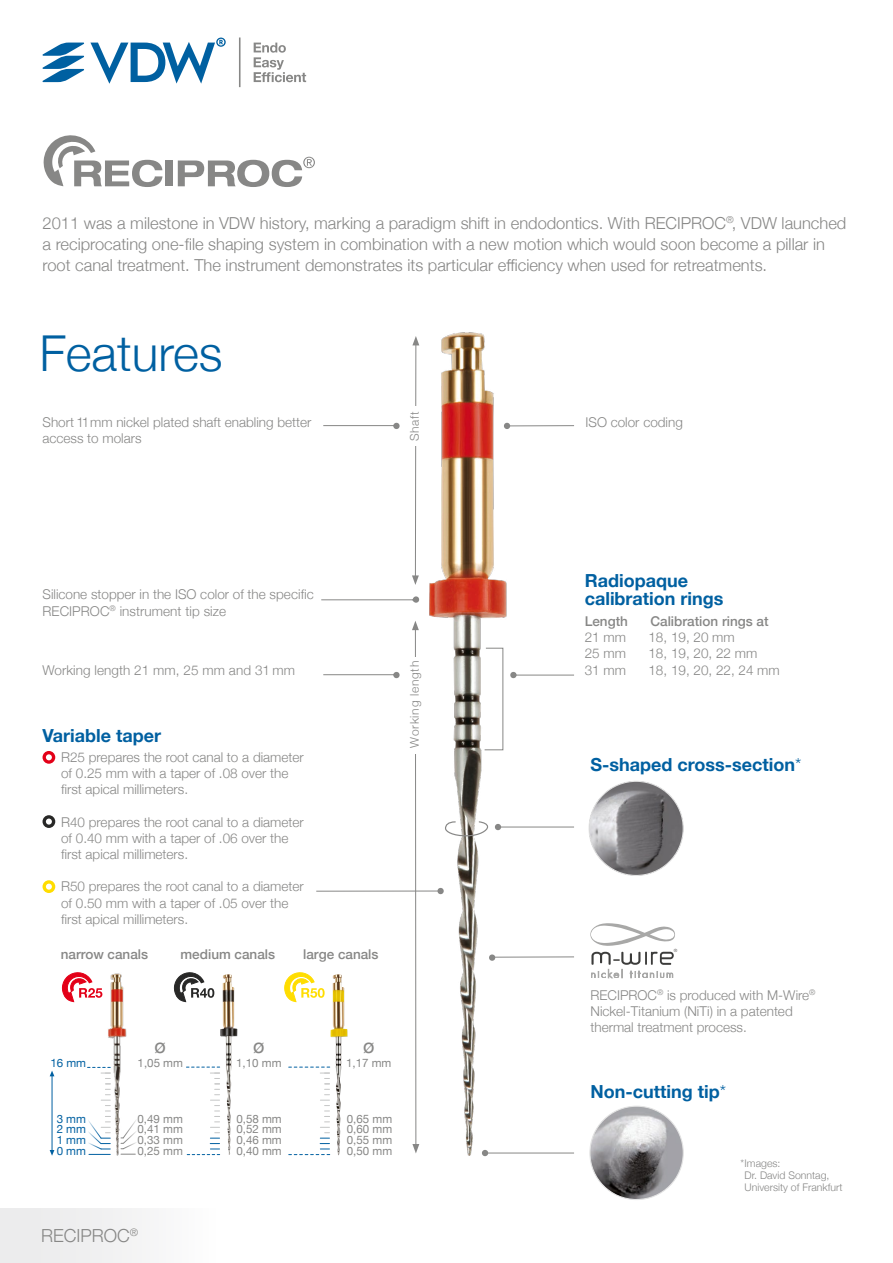
<style>
.page{position:relative;width:893px;height:1263px;background:#fff}
.page>*{position:absolute;margin:0;border:0;box-sizing:border-box;transform-origin:0 0}
.t1{font:300 49.5px "Helvetica Neue";color:#0060a1}
.t2{font:19.8px "Helvetica Neue";color:#878786}
.t3{font:700 18px "Helvetica Neue";color:#0060a1}
.Intro{font:300 18px "Helvetica Neue";color:#878786}
.Fließtext_12_PT{font:300 16.5px/21px "Helvetica Neue";color:#878786}
.t4{font:300 13.5px/16.2px "Helvetica Neue";color:#878786}
.t5{font:500 13.5px "Helvetica Neue";color:#878786}
.t6{font:300 12px "Helvetica Neue";letter-spacing:.06em;color:#878786}
.t7{font:11.55px/10.6px "Helvetica Neue";color:#878786;text-align:justify}
.t8{font:11.55px/10.6px "Helvetica Neue";color:#0060a1;text-align:justify}
.t9{font:300 10.5px/12px "Helvetica Neue";color:#878786}
.Normale{font:300 4.5px "Helvetica Neue";color:#444343}
.s1{font-weight:300}
</style>
<div class="page">
<svg style="left:589px;top:781px;width:95px;height:95px"></svg>
<img style="left:590px;top:1106px;width:93px;height:93px;border-radius:47px">
<img style="left:330px;top:974px;width:18px;height:181px">
<img style="left:103px;top:973px;width:24px;height:183px">
<img style="left:220px;top:974px;width:17px;height:181px">
<img style="left:394px;top:332px;width:142px;height:825px">
<hr style="left:321px;top:599px;width:93px;height:1px;background:#878786">
<hr style="left:323px;top:674px;width:72px;height:1px;background:#878786">
<hr style="left:323px;top:425px;width:72px;height:1px;background:#878786">
<hr style="left:316px;top:891px;width:125px;height:1px;background:#878786">
<hr style="left:498px;top:827px;width:76px;height:1px;background:#878786">
<hr style="left:486px;top:1153px;width:88px;height:1px;background:#878786">
<svg style="left:444px;top:820px;width:44px;height:17px"></svg>
<svg style="left:484px;top:647px;width:20px;height:103px"></svg>
<hr style="left:515px;top:675px;width:59px;height:1px;background:#878786">
<hr style="left:492px;top:956px;width:82px;height:1px;background:#878786">
<hr style="left:507px;top:425px;width:67px;height:1px;background:#878786">
<svg style="left:504px;top:422px;width:6px;height:7px"></svg>
<svg style="left:495px;top:823px;width:6px;height:7px"></svg>
<svg style="left:489px;top:954px;width:7px;height:7px"></svg>
<svg style="left:482px;top:1149px;width:6px;height:7px"></svg>
<svg style="left:510px;top:671px;width:7px;height:7px"></svg>
<svg style="left:393px;top:671px;width:7px;height:7px"></svg>
<svg style="left:393px;top:422px;width:7px;height:7px"></svg>
<svg style="left:412px;top:336px;width:7px;height:249px"></svg>
<svg style="left:412px;top:621px;width:7px;height:532px"></svg>
<div style="left:406px;top:657px;width:22px;height:97px;background:#fff"></div>
<div style="left:407px;top:406px;width:16px;height:40px;background:#fff"></div>
<div style="left:0;top:1208px;width:217px;height:55px;background:#ececed"></div>
<svg style="left:437px;top:887px;width:7px;height:7px"></svg>
<svg style="left:412px;top:596px;width:7px;height:7px"></svg>
<svg style="left:43px;top:815px;width:12px;height:13px"></svg>
<svg style="left:43px;top:880px;width:12px;height:13px"></svg>
<svg style="left:43px;top:751px;width:12px;height:13px"></svg>
<svg style="left:50px;top:1070px;width:4px;height:6px"></svg>
<svg style="left:50px;top:1150px;width:4px;height:6px"></svg>
<hr style="left:52px;top:1075px;width:1px;height:75px;background:#0060a1">
<svg style="left:87px;top:1067px;width:23px;height:88px"></svg>
<svg style="left:186px;top:1067px;width:34px;height:88px"></svg>
<svg style="left:289px;top:1067px;width:41px;height:88px"></svg>
<svg style="left:121px;top:1119px;width:15px;height:36px"></svg>
<svg style="left:174px;top:972px;width:40px;height:31px"></svg>
<svg style="left:284px;top:972px;width:41px;height:31px"></svg>
<svg style="left:62px;top:972px;width:40px;height:31px"></svg>
<svg style="left:43px;top:135px;width:119px;height:52px"></svg>
<div style="left:166px;top:160px;width:7px;height:26px;background:#878786"></div>
<svg style="left:178px;top:157px;width:137px;height:30px"></svg>
<svg style="left:590px;top:923px;width:85px;height:55px"></svg>
<svg style="left:254px;top:43px;width:52px;height:39px"></svg>
<hr style="left:239px;top:38px;width:2px;height:49px;background:#878786">
<svg style="left:43px;top:43px;width:41px;height:39px"></svg>
<svg style="left:90px;top:38px;width:136px;height:46px"></svg>
<p class="Fließtext_12_PT" style="left:43px;top:211px;width:805px">2011 was a milestone in VDW history, marking a paradigm shift in endodontics. With RECIPROC<sup>®</sup>, VDW launched a reciprocating one-file shaping system in combination with a new motion which would soon become a pillar in root canal treatment. The instrument demonstrates its particular efficiency when used for retreatments.</p>
<p class="t1" style="left:39px;top:313px;width:185px">Features</p>
<p class="t6" style="left:405px;top:440px;width:30px;rotate:-90deg">Shaft</p>
<p class="t4" style="left:43px;top:413px;width:270px">Short 11mm nickel plated shaft enabling better</p>
<p class="t4" style="left:585px;top:413px;width:99px">ISO color coding</p>
<p class="t4" style="left:43px;top:429px;width:101px">access to molars</p>
<p class="t4" style="left:43px;top:586px;width:273px">Silicone stopper in the ISO color of the specific<br>RECIPROC<sup>®</sup> instrument tip size</p>
<p class="t4" style="left:43px;top:661px;width:254px">Working length 21 mm, 25 mm and 31 mm</p>
<p class="t3" style="left:43px;top:721px;width:120px">Variable taper</p>
<p class="t4" style="left:61px;top:748px;width:244px">R25 prepares the root canal to a diameter of 0.25 mm with a taper of .08 over the first apical millimeters.</p>
<p class="t4" style="left:61px;top:813px;width:244px">R40 prepares the root canal to a diameter of 0.40 mm with a taper of .06 over the first apical millimeters.</p>
<p class="t4" style="left:61px;top:877px;width:244px">R50 prepares the root canal to a diameter of 0.50 mm with a taper of .05 over the first apical millimeters.</p>
<p class="t5" style="left:61px;top:944px;width:89px">narrow canals</p>
<p class="t5" style="left:181px;top:944px;width:96px">medium canals</p>
<p class="t5" style="left:303px;top:944px;width:77px">large canals</p>
<p class="t6" style="left:405px;top:748px;width:88px;rotate:-90deg">Working length</p>
<p class="t2" style="left:155px;top:1032px;width:13px">ø</p>
<p class="t8" style="left:50px;top:1058px;width:37px">16 mm</p>
<p class="t7" style="left:138px;top:1058px;width:47px">1,05 mm</p>
<p class="t8" style="left:57px;top:1114px;width:31px">3 mm 2 mm 1 mm 0 mm</p>
<p class="t7" style="left:137px;top:1114px;width:47px">0,49 mm 0,41 mm 0,33 mm 0,25 mm</p>
<p class="Intro" style="left:41px;top:1221px;width:99px">RECIPROC<sup>®</sup></p>
<p class="t2" style="left:253px;top:1032px;width:13px">ø</p>
<p class="t7" style="left:236px;top:1058px;width:47px">1,10 mm</p>
<p class="t7" style="left:236px;top:1114px;width:47px">0,58 mm 0,52 mm 0,46 mm 0,40 mm</p>
<p class="t2" style="left:363px;top:1032px;width:13px">ø</p>
<p class="t7" style="left:346px;top:1058px;width:47px">1,17 mm</p>
<p class="t7" style="left:347px;top:1114px;width:47px">0,65 mm 0,60 mm 0,55 mm 0,50 mm</p>
<p class="t3" style="left:585px;top:567px;width:105px">Radiopaque</p>
<p class="t3" style="left:585px;top:585px;width:140px">calibration rings</p>
<p class="t5" style="left:585px;top:610px;width:45px">Length</p>
<p class="t5" style="left:650px;top:610px;width:120px">Calibration rings at</p>
<p class="t4" style="left:585px;top:628px;width:43px">21 mm</p>
<p class="t4" style="left:648px;top:628px;width:88px">18, 19, 20 mm</p>
<p class="t4" style="left:585px;top:645px;width:43px">25 mm</p>
<p class="t4" style="left:648px;top:645px;width:110px">18, 19, 20, 22 mm</p>
<p class="t4" style="left:585px;top:661px;width:43px">31 mm</p>
<p class="t4" style="left:648px;top:661px;width:133px">18, 19, 20, 22, 24 mm</p>
<p class="t3" style="left:590px;top:751px;width:212px">S-shaped cross-section<span class="s1">*</span></p>
<p class="Normale" style="left:674px;top:947px;width:5px">®</p>
<p class="t4" style="left:590px;top:986px;width:227px">RECIPROC<sup>®</sup> is produced with M-Wire<sup>®<br></sup>Nickel-Titanium (NiTi) in a patented</p>
<p class="t4" style="left:590px;top:1018px;width:158px">thermal treatment process.</p>
<p class="t3" style="left:590px;top:1077px;width:137px">Non-cutting tip<span class="s1">*</span></p>
<p class="t9" style="left:745px;top:1156px;width:99px;text-indent:-4px">*Images:<br>Dr. David Sonntag,<br>University of Frankfurt</p>
</div>
